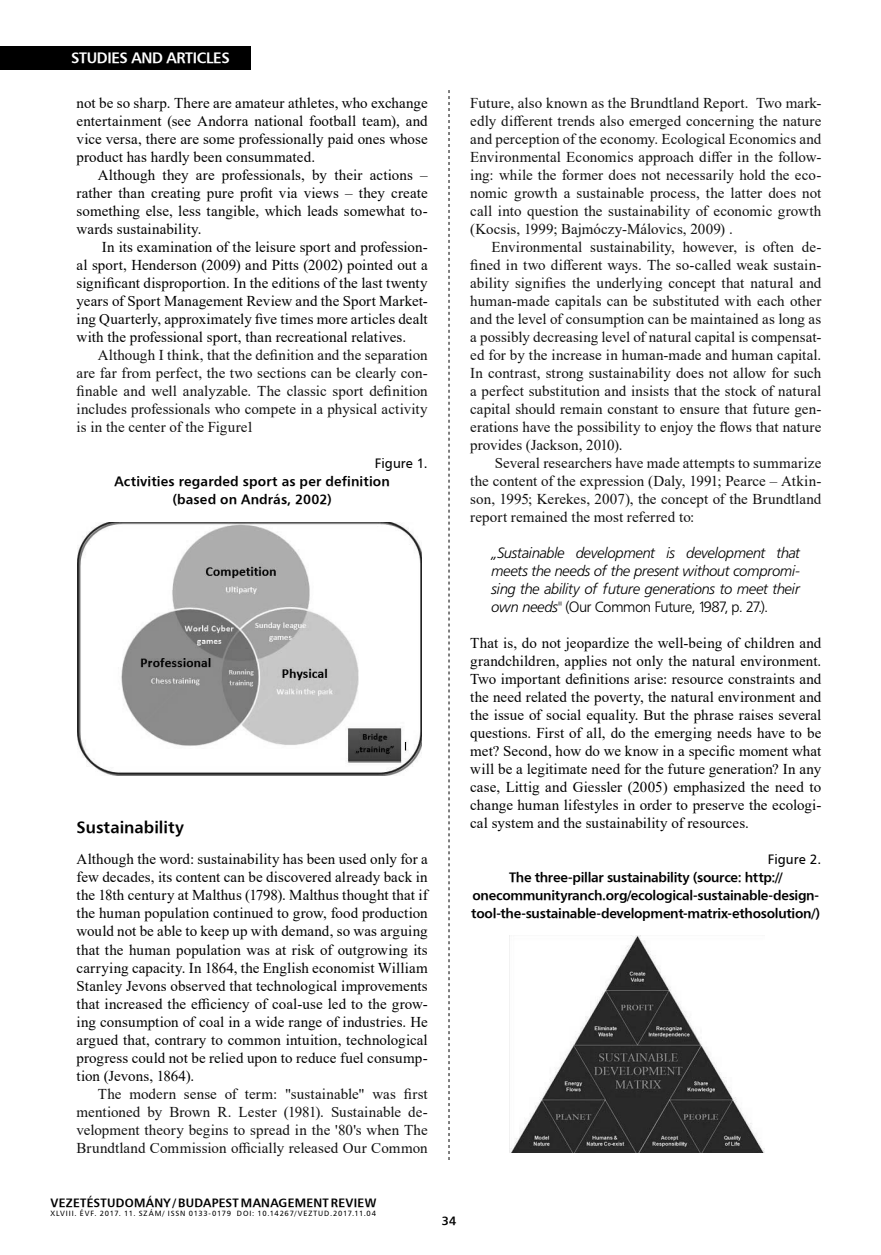
<style>
.page{position:relative;width:881px;height:1255px;background:#fff}
.page>*{position:absolute;margin:0;border:0;box-sizing:border-box;transform-origin:0 0}
.Kiemelés_I{font:16.5px "H Humanist 777 BT Bold";color:#000}
.kenyérszöveg_opcioná{font:15px/18px "Times New Roman";letter-spacing:.005em;color:#111;text-align:justify}
.kenyérszöveg_tompa{font:15px/18px "Times New Roman";letter-spacing:.005em;color:#000;text-align:justify}
.kenyérszöveg_opcioná-2{font:15px/18px "Times New Roman";letter-spacing:.005em;color:#000;text-align:justify}
.Idézet{font:italic 15px/18px "Humanist 777 Lt PFL";color:#000;text-align:justify}
.t1{font:15px "H Humanist 777 BT Bold";letter-spacing:-.025em;color:#fff}
.Táblázat_cím{font:13.5px/18px "H Humanist 777 BT Bold";letter-spacing:-.02em;color:#000;text-align:center}
.Táblázat_cím-2{font:13.5px/18px "H Humanist 777 BT Bold";letter-spacing:.01em;color:#000;text-align:center}
.Táblázat_cím-3{font:13.5px "H Humanist 777 BT";letter-spacing:.005em;color:#000}
.t2{font:12px "H Humanist 777 BT Bold";letter-spacing:.02em;color:#000}
.t3{font:7.5px "H Humanist 777 BT";letter-spacing:.105em;color:#000}
.s1{font-style:normal}
</style>
<div class="page">
<div style="left:0;top:46px;width:251px;height:23px;background:#000"></div>
<svg style="left:448px;top:90px;width:1px;height:1070px"></svg>
<div style="left:78px;top:522px;width:349px;height:258px;background:linear-gradient(to right,#fff,#fff)"></div>
<img style="left:78px;top:522px;width:343px;height:253px">
<img style="left:509px;top:935px;width:255px;height:217px">
<p class="t1" style="left:71px;top:49px;width:160px">STUDIES AND ARTICLES</p>
<p class="kenyérszöveg_opcioná-2" style="left:77px;top:94px;width:352px">not be so sharp. There are amateur athletes, who exchange entertainment (see Andorra national football team), and vice versa, there are some professionally paid ones whose product has hardly been consummated.</p>
<p class="kenyérszöveg_opcioná-2" style="left:77px;top:166px;width:352px;text-indent:21px">Although they are professionals, by their actions – rather than creating pure profit via views – they create something else, less tangible, which leads somewhat to&shy;wards sustainability.</p>
<p class="kenyérszöveg_opcioná-2" style="left:77px;top:238px;width:352px;text-indent:25px">In its examination of the leisure sport and profession&shy;al sport, Henderson (2009) and Pitts (2002) pointed out a significant disproportion. In the editions of the last twenty years of Sport Management Review and the Sport Market&shy;ing Quarterly, approximately five times more articles dealt with the professional sport, than recreational relatives.</p>
<p class="kenyérszöveg_opcioná" style="left:77px;top:346px;width:352px;text-indent:21px">Although I think, that the definition and the separation are far from perfect, the two sections can be clearly con&shy;finable and well analyzable. The classic sport definition includes professionals who compete in a physical activity is in the center of the Figure1</p>
<p class="Táblázat_cím-3" style="left:375px;top:455px;width:54px">Figure 1.</p>
<p class="Táblázat_cím-2" style="left:114px;top:472px;width:277px">Activities regarded sport as per definition (based on András, 2002)</p>
<p class="Kiemelés_I" style="left:77px;top:816px;width:109px">Sustainability</p>
<p class="kenyérszöveg_tompa" style="left:77px;top:850px;width:352px">Although the word: sustainability has been used only for a few decades, its content can be discovered already back in the 18th century at Malthus (1798). Malthus thought that if the human population continued to grow, food production would not be able to keep up with demand, so was arguing that the human population was at risk of outgrowing its carrying capacity. In 1864, the English economist William Stanley Jevons observed that technological improvements that increased the efficiency of coal-use led to the grow&shy;ing consumption of coal in a wide range of industries. He argued that, contrary to common intuition, technological progress could not be relied upon to reduce fuel consump&shy;tion (Jevons, 1864).</p>
<p class="kenyérszöveg_opcioná" style="left:77px;top:1084px;width:352px;text-indent:21px">The modern sense of term: "sustainable" was first mentioned by Brown R. Lester (1981). Sustainable de&shy;velopment theory begins to spread in the '80's when The Brundtland Commission officially released Our Common</p>
<p class="kenyérszöveg_opcioná" style="left:470px;top:94px;width:352px">Future, also known as the Brundtland Report. Two mark&shy;edly different trends also emerged concerning the nature and perception of the economy. Ecological Economics and Environmental Economics approach differ in the follow&shy;ing: while the former does not necessarily hold the eco&shy;nomic growth a sustainable process, the latter does not call into question the sustainability of economic growth (Kocsis, 1999; Bajmóczy-Málovics, 2009) .</p>
<p class="kenyérszöveg_opcioná" style="left:470px;top:238px;width:352px;text-indent:21px">Environmental sustainability, however, is often de&shy;fined in two different ways. The so-called weak sustain&shy;ability signifies the underlying concept that natural and human-made capitals can be substituted with each other and the level of consumption can be maintained as long as a possibly decreasing level of natural capital is compensat&shy;ed for by the increase in human-made and human capital.<br>In contrast, strong sustainability does not allow for such a perfect substitution and insists that the stock of natural capital should remain constant to ensure that future gen&shy;erations have the possibility to enjoy the flows that nature provides (Jackson, 2010).</p>
<p class="kenyérszöveg_opcioná" style="left:470px;top:454px;width:352px;text-indent:25px">Several researchers have made attempts to summarize the content of the expression (Daly, 1991; Pearce – Atkin&shy;son, 1995; Kerekes, 2007), the concept of the Brundtland report remained the most referred to:</p>
<p class="Idézet" style="left:491px;top:544px;width:310px">„Sustainable development is development that meets the needs of the present without compromi&shy;sing the ability of future generations to meet their own needs" <span class="s1">(Our Common Future, 1987, p. 27.).</span></p>
<p class="kenyérszöveg_tompa" style="left:470px;top:634px;width:352px">That is, do not jeopardize the well-being of children and grandchildren, applies not only the natural environment.<br>Two important definitions arise: resource constraints and the need related the poverty, the natural environment and the issue of social equality. But the phrase raises several questions. First of all, do the emerging needs have to be met? Second, how do we know in a specific moment what will be a legitimate need for the future generation? In any case, Littig and Giessler (2005) emphasized the need to change human lifestyles in order to preserve the ecologi&shy;cal system and the sustainability of resources.</p>
<p class="Táblázat_cím-3" style="left:767px;top:851px;width:55px">Figure 2.</p>
<p class="Táblázat_cím" style="left:471px;top:868px;width:350px">The three-pillar sustainability (source: http:// onecommunityranch.org/ecological-sustainable-design&shy;tool-the-sustainable-development-matrix-ethosolution/)</p>
<p class="t2" style="left:51px;top:1194px;width:327px">VEZETÉSTUDOMÁNY / BUDAPEST MANAGEMENT REVIEW</p>
<p class="t3" style="left:51px;top:1208px;width:327px">XLVIII. ÉVF. 2017. 11. SZÁM/ ISSN 0133-0179 DOI: 10.14267/VEZTUD.2017.11.04</p>
<p class="t2" style="left:441px;top:1212px;width:16px">34</p>
</div>
